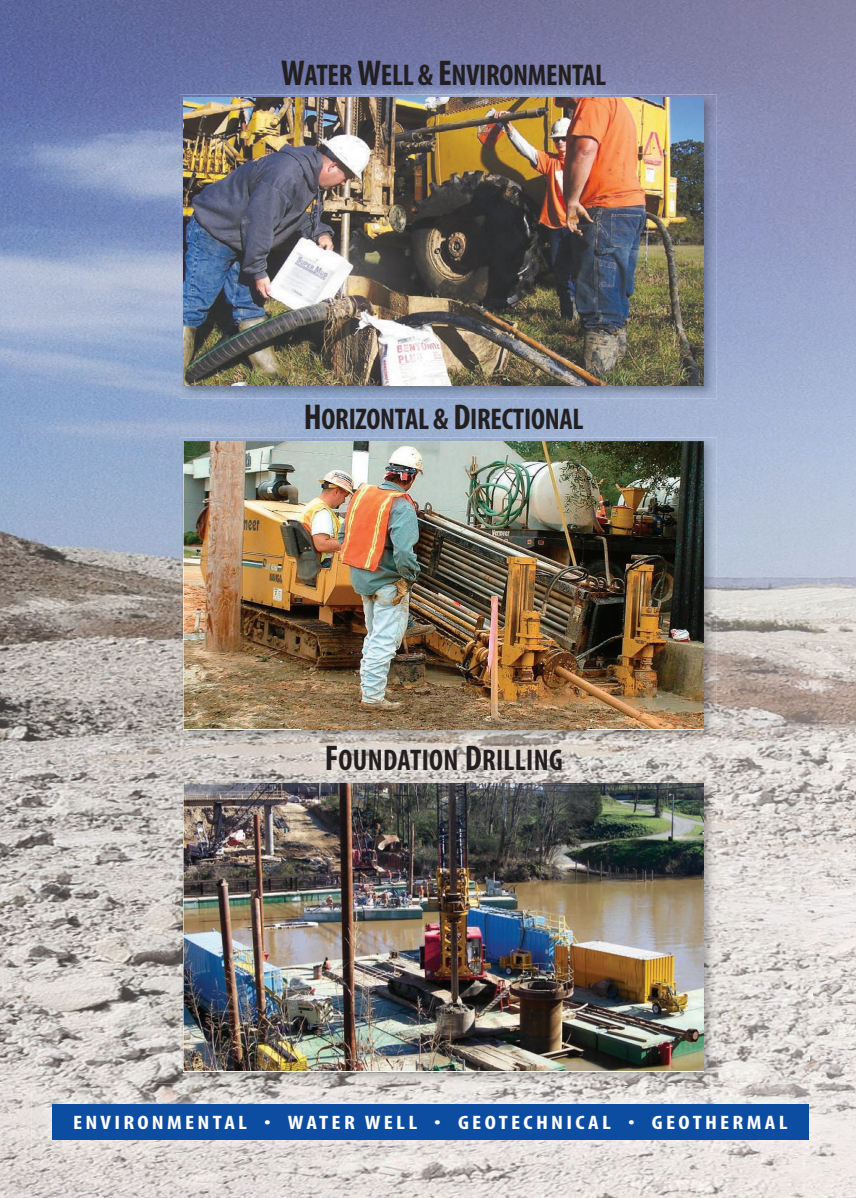
<style>
.page{position:relative;width:856px;height:1198px;background:#fff}
.page>*{position:absolute;margin:0;border:0;box-sizing:border-box;transform-origin:0 0}
.t1{font:700 condensed 30px "Myriad";letter-spacing:-.01em;color:#231f20}
.t2{font:700 condensed 30px "Myriad";letter-spacing:.01em;color:#231f20}
.t3{font:700 condensed 19.5px "Myriad";letter-spacing:.14em;color:#fff;scale:1.19 1}
.s1{font-size:36px}
.s2{font-size:35.85px}
</style>
<div class="page">
<img style="left:0;top:0;width:210px;height:423px">
<img style="left:210px;top:0;width:646px;height:147px">
<img style="left:802px;top:79px;width:54px;height:1118px">
<img style="left:663px;top:147px;width:190px;height:626px">
<img style="left:519px;top:398px;width:161px;height:39px">
<img style="left:0;top:423px;width:195px;height:465px">
<img style="left:176px;top:719px;width:125px;height:74px">
<img style="left:301px;top:741px;width:362px;height:38px">
<img style="left:661px;top:764px;width:162px;height:60px">
<img style="left:163px;top:793px;width:17px;height:290px">
<img style="left:697px;top:818px;width:124px;height:379px">
<img style="left:0;top:888px;width:172px;height:206px">
<img style="left:0;top:1094px;width:31px;height:51px">
<img style="left:267px;top:1159px;width:430px;height:38px">
<img style="left:0;top:1145px;width:267px;height:52px">
<img style="left:31px;top:1083px;width:798px;height:76px">
<div style="left:52px;top:1103px;width:756px;height:35px;background:#0d4da1"></div>
<img style="left:180px;top:94px;width:336px;height:257px">
<img style="left:516px;top:94px;width:201px;height:304px">
<img style="left:180px;top:351px;width:338px;height:47px">
<img style="left:184px;top:98px;width:520px;height:288px">
<img style="left:180px;top:437px;width:537px;height:46px">
<img style="left:180px;top:458px;width:35px;height:283px">
<img style="left:668px;top:483px;width:49px;height:258px">
<img style="left:215px;top:729px;width:453px;height:12px">
<img style="left:184px;top:441px;width:520px;height:288px">
<img style="left:180px;top:779px;width:121px;height:21px">
<img style="left:587px;top:779px;width:130px;height:46px">
<img style="left:180px;top:800px;width:35px;height:283px">
<img style="left:668px;top:825px;width:49px;height:258px">
<img style="left:215px;top:1070px;width:453px;height:13px">
<img style="left:180px;top:1083px;width:537px;height:1px">
<img style="left:184px;top:782px;width:520px;height:288px">
<img style="left:301px;top:721px;width:286px;height:8px">
<img style="left:301px;top:779px;width:286px;height:16px">
<h1 class="t1" style="left:281px;top:60px;width:327px"><span class="s1">W</span>ATER <span class="s1">W</span>ELL &amp; <span class="s2">E</span>NVIRONMENTAL</h1>
<h1 class="t1" style="left:304px;top:403px;width:281px"><span class="s1">H</span>ORIZONTAL &amp; <span class="s2">D</span>IRECTIONAL</h1>
<h1 class="t2" style="left:325px;top:745px;width:240px"><span class="s2">F</span>OUNDATION <span class="s2">D</span>RILLING</h1>
<p class="t3" style="left:73px;top:1112px;width:602px">ENVIRONMENTAL • WATER WELL • GEOTECHNICAL • GEOTHERMAL</p>
</div>
